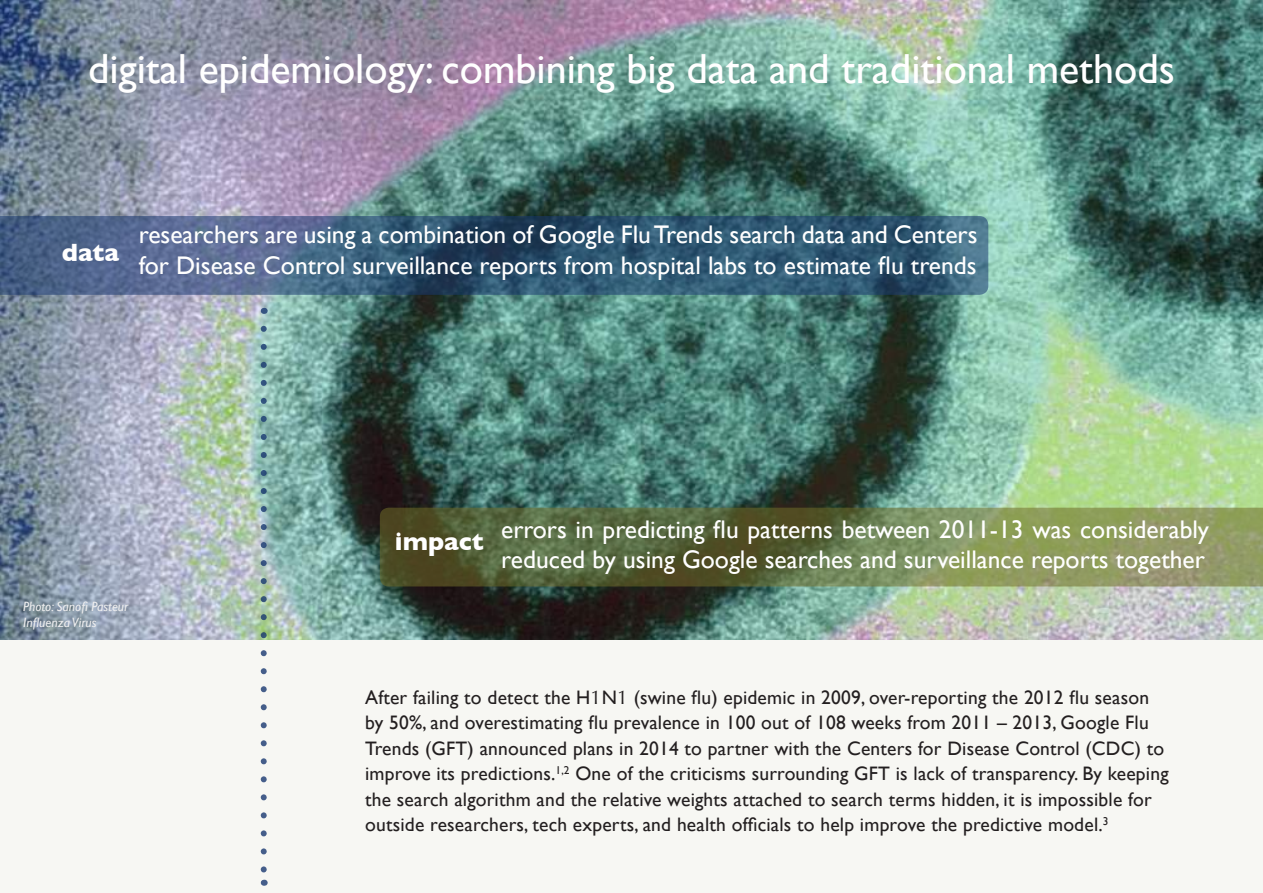
<style>
.page{position:relative;width:1263px;height:893px;background:#fff}
.page>*{position:absolute;margin:0;border:0;box-sizing:border-box;transform-origin:0 0}
.t1{font:42px "Gill Sans";color:#fff}
.t2{font:25.5px/30.6px "Gill Sans";color:#fff}
.t3{font:700 25.5px "Gill Sans";color:#fff}
.t4{font:19.5px/25.5px "Gill Sans";letter-spacing:.01em;color:#231f20}
.t5{font:italic 13.5px/16.2px "Gill Sans";color:#eeeeef}
.s1{font-family:"Optima"}
</style>
<div class="page">
<img style="left:0;top:0;width:1263px;height:641px">
<div style="left:0;top:641px;width:1263px;height:252px;background:#f7f7f3"></div>
<svg style="left:380px;top:508px;width:883px;height:78px"></svg>
<svg style="left:0;top:216px;width:988px;height:79px"></svg>
<svg style="left:261px;top:329px;width:6px;height:544px"></svg>
<h1 class="t1" style="left:88px;top:44px;width:1088px">digital epidemiology: combining big data and traditional methods</h1>
<h2 class="t3" style="left:62px;top:238px;width:59px">data</h2>
<h2 class="t2" style="left:139px;top:219px;width:840px">researchers are using a combination of Google Flu Trends search data and Centers for Disease Control surveillance reports from hospital labs to estimate flu trends</h2>
<p class="t5" style="left:23px;top:598px;width:107px">Photo: Sanofi Pasteur<br>Influenza Virus</p>
<h2 class="t3" style="left:395px;top:527px;width:90px">impact</h2>
<h2 class="t2" style="left:501px;top:513px;width:709px">errors in predicting flu patterns between 2011-13 was considerably reduced by using Google searches and surveillance reports together</h2>
<p class="t4" style="left:365px;top:684px;width:805px">After failing to detect the H<span class="s1">1</span>N<span class="s1">1</span> (swine flu) epidemic in 2009, over-reporting the 2012 flu season by 50%, and overestimating flu prevalence in 100 out of 108 weeks from 2011 – 2013, Google Flu Trends (GFT) announced plans in 2014 to partner with the Centers for Disease Control (CDC) to improve its predictions.<sup>1,2</sup> One of the criticisms surrounding GFT is lack of transparency. By keeping the search algorithm and the relative weights attached to search terms hidden, it is impossible for outside researchers, tech experts, and health officials to help improve the predictive model.<sup>3</sup></p>
</div>
